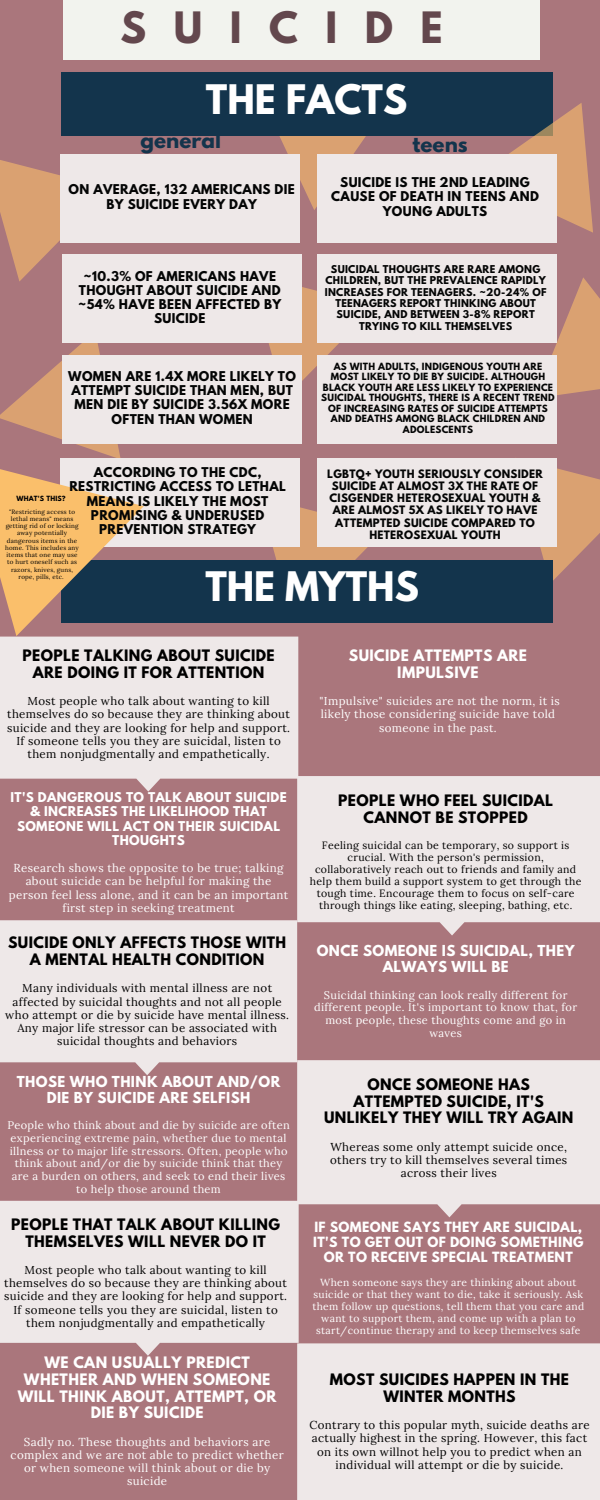
<style>
.page{position:relative;width:600px;height:1500px;background:#aa767c}
.page>*{position:absolute;margin:0;border:0;box-sizing:border-box;transform-origin:0 0}
.t1{font:700 38.3px "League Spartan";letter-spacing:.72em;color:#63474d}
.t2{font:700 36.1px "League Spartan";color:#fff}
.t3{font:700 20px "League Spartan";color:#13344c}
.t4{font:700 14px/16.7px "League Spartan";letter-spacing:.03em;color:#000;text-align:center}
.t5{font:700 14px/16.7px "League Spartan";letter-spacing:.03em;color:#fff;text-align:center}
.t6{font:700 13.4px/16px "League Spartan";letter-spacing:.03em;color:#fff;text-align:center}
.t7{font:700 12.5px/14.9px "League Spartan";letter-spacing:.03em;color:#fff;text-align:center}
.t8{font:700 12px/14.3px "League Spartan";letter-spacing:.03em;color:#040505;text-align:center}
.t9{font:700 12px/14.4px "League Spartan";letter-spacing:.03em;color:#fff;text-align:center}
.t10{font:11.5px/13.3px "Lora";letter-spacing:.03em;color:#000;text-align:center}
.t11{font:11.5px/13.3px "Lora";letter-spacing:.03em;color:#fff;text-align:center}
.t12{font:11px/12.7px "Lora";letter-spacing:.03em;color:#fff;text-align:center}
.t13{font:10.5px/12px "Lora";letter-spacing:.03em;color:#000;text-align:center}
.t14{font:10.3px/11.8px "Lora";letter-spacing:.03em;color:#fff;text-align:center}
.t15{font:700 10.3px/12.2px "League Spartan";letter-spacing:.03em;color:#040505;text-align:center}
.t16{font:700 9.6px/11.4px "League Spartan";letter-spacing:.03em;color:#040505;text-align:center}
.t17{font:700 8.8px/10.5px "League Spartan";letter-spacing:.03em;color:#040505;text-align:center}
.t18{font:700 6.3px "League Spartan";letter-spacing:.03em;color:#000}
.t19{font:6.2px/7.3px "Lora";letter-spacing:.03em;color:#000;text-align:center}
</style>
<div class="page">
<svg style="left:0;top:135px;width:128px;height:146px"></svg>
<svg style="left:249px;top:135px;width:140px;height:75px"></svg>
<div style="left:61px;top:73px;width:491px;height:62px;background:#13344c"></div>
<div style="left:64px;top:0;width:476px;height:60px;background:#f2f3ee"></div>
<svg style="left:0;top:637px;width:298px;height:155px;background:#e8dedf"></svg>
<svg style="left:494px;top:277px;width:106px;height:306px"></svg>
<svg style="left:249px;top:254px;width:144px;height:127px"></svg>
<div style="left:317px;top:355px;width:240px;height:88px;background:#eee8e8"></div>
<div style="left:60px;top:154px;width:240px;height:88px;background:#eee8e8"></div>
<svg style="left:475px;top:75px;width:118px;height:158px"></svg>
<div style="left:317px;top:255px;width:240px;height:88px;background:#eee8e8"></div>
<svg style="left:0;top:343px;width:170px;height:101px"></svg>
<div style="left:62px;top:355px;width:240px;height:88px;background:#eee8e8"></div>
<div style="left:317px;top:154px;width:240px;height:88px;background:#eee8e8"></div>
<div style="left:62px;top:255px;width:240px;height:88px;background:#eee8e8"></div>
<svg style="left:273px;top:507px;width:95px;height:53px;background:#d69d71"></svg>
<div style="left:317px;top:458px;width:240px;height:89px;background:#eee8e8"></div>
<div style="left:60px;top:458px;width:240px;height:89px;background:#eee8e8"></div>
<div style="left:61px;top:560px;width:491px;height:63px;background:#13344c"></div>
<svg style="left:0;top:419px;width:168px;height:217px"></svg>
<div style="left:297px;top:1343px;width:303px;height:157px;background:#eee8e8"></div>
<svg style="left:0;top:1201px;width:299px;height:155px;background:#e8dedf"></svg>
<svg style="left:297px;top:1060px;width:303px;height:157px;background:#e8dfdf"></svg>
<svg style="left:0;top:920px;width:297px;height:155px;background:#e8dedf"></svg>
<svg style="left:297px;top:776px;width:303px;height:160px;background:#e8dede"></svg>
<p class="t1" style="left:121px;top:8px;width:324px">SUICIDE</p>
<p class="t2" style="left:206px;top:81px;width:203px">THE FACTS</p>
<p class="t3" style="left:140px;top:130px;width:82px">general</p>
<p class="t3" style="left:413px;top:134px;width:57px">teens</p>
<p class="t8" style="left:69px;top:184px;width:228px">ON AVERAGE, 132 AMERICANS DIE<br>BY SUICIDE EVERY DAY</p>
<p class="t8" style="left:331px;top:177px;width:209px">SUICIDE IS THE 2ND LEADING<br>CAUSE OF DEATH IN TEENS AND<br>YOUNG ADULTS</p>
<p class="t8" style="left:78px;top:270px;width:205px">~10.3% OF AMERICANS HAVE<br>THOUGHT ABOUT SUICIDE AND ~54% HAVE BEEN AFFECTED BY<br>SUICIDE</p>
<p class="t16" style="left:325px;top:265px;width:223px">SUICIDAL THOUGHTS ARE RARE AMONG CHILDREN, BUT THE PREVALENCE RAPIDLY INCREASES FOR TEENAGERS. ~20-24% OF TEENAGERS REPORT THINKING ABOUT SUICIDE, AND BETWEEN 3-8% REPORT TRYING TO KILL THEMSELVES</p>
<p class="t8" style="left:68px;top:371px;width:229px">WOMEN ARE 1.4X MORE LIKELY TO<br>ATTEMPT SUICIDE THAN MEN, BUT<br>MEN DIE BY SUICIDE 3.56X MORE<br>OFTEN THAN WOMEN</p>
<p class="t17" style="left:321px;top:362px;width:235px">AS WITH ADULTS, INDIGENOUS YOUTH ARE MOST LIKELY TO DIE BY SUICIDE. ALTHOUGH BLACK YOUTH ARE LESS LIKELY TO EXPERIENCE SUICIDAL THOUGHTS, THERE IS A RECENT TREND OF INCREASING RATES OF SUICIDE ATTEMPTS AND DEATHS AMONG BLACK CHILDREN AND ADOLESCENTS</p>
<p class="t8" style="left:69px;top:467px;width:218px">ACCORDING TO THE CDC,<br>RESTRICTING ACCESS TO LETHAL<br>MEANS IS LIKELY THE MOST<br>PROMISING &amp; UNDERUSED<br>PREVENTION STRATEGY</p>
<p class="t15" style="left:327px;top:469px;width:217px">LGBTQ+ YOUTH SERIOUSLY CONSIDER<br>SUICIDE AT ALMOST 3X THE RATE OF<br>CISGENDER HETEROSEXUAL YOUTH &amp;<br>ARE ALMOST 5X AS LIKELY TO HAVE<br>ATTEMPTED SUICIDE COMPARED TO<br>HETEROSEXUAL YOUTH</p>
<p class="t18" style="left:17px;top:495px;width:51px">WHAT'S THIS?</p>
<p class="t19" style="left:5px;top:508px;width:75px">"Restricting access to lethal means" means getting rid of or locking away potentially dangerous items in the home. This includes any items that one may use to hurt oneself such as razors, knives, guns, rope, pills, etc.</p>
<p class="t2" style="left:205px;top:569px;width:215px">THE MYTHS</p>
<p class="t4" style="left:22px;top:649px;width:254px">PEOPLE TALKING ABOUT SUICIDE<br>ARE DOING IT FOR ATTENTION</p>
<p class="t10" style="left:7px;top:694px;width:284px">Most people who talk about wanting to kill themselves do so because they are thinking about suicide and they are looking for help and support.<br>If someone tells you they are suicidal, listen to them nonjudgmentally and empathetically.</p>
<p class="t9" style="left:11px;top:792px;width:278px">IT'S DANGEROUS TO TALK ABOUT SUICIDE &amp; INCREASES THE LIKELIHOOD THAT<br>SOMEONE WILL ACT ON THEIR SUICIDAL<br>THOUGHTS</p>
<p class="t11" style="left:9px;top:861px;width:281px">Research shows the opposite to be true; talking about suicide can be helpful for making the person feel less alone, and it can be an important first step in seeking treatment</p>
<p class="t4" style="left:8px;top:936px;width:280px">SUICIDE ONLY AFFECTS THOSE WITH<br>A MENTAL HEALTH CONDITION</p>
<p class="t10" style="left:5px;top:981px;width:285px">Many individuals with mental illness are not affected by suicidal thoughts and not all people who attempt or die by suicide have mental illness.<br>Any major life stressor can be associated with suicidal thoughts and behaviors</p>
<p class="t6" style="left:17px;top:1075px;width:265px">THOSE WHO THINK ABOUT AND/OR<br>DIE BY SUICIDE ARE SELFISH</p>
<p class="t12" style="left:7px;top:1119px;width:284px">People who think about and die by suicide are often experiencing extreme pain, whether due to mental illness or to major life stressors. Often, people who think about and/or die by suicide think that they are a burden on others, and seek to end their lives to help those around them</p>
<p class="t4" style="left:11px;top:1218px;width:270px">PEOPLE THAT TALK ABOUT KILLING<br>THEMSELVES WILL NEVER DO IT</p>
<p class="t10" style="left:4px;top:1263px;width:284px">Most people who talk about wanting to kill themselves do so because they are thinking about suicide and they are looking for help and support.<br>If someone tells you they are suicidal, listen to them nonjudgmentally and empathetically</p>
<p class="t5" style="left:18px;top:1356px;width:260px">WE CAN USUALLY PREDICT<br>WHETHER AND WHEN SOMEONE<br>WILL THINK ABOUT, ATTEMPT, OR<br>DIE BY SUICIDE</p>
<p class="t11" style="left:11px;top:1435px;width:275px">Sadly no. These thoughts and behaviors are complex and we are not able to predict whether or when someone will think about or die by suicide</p>
<p class="t5" style="left:349px;top:649px;width:180px">SUICIDE ATTEMPTS ARE<br>IMPULSIVE</p>
<p class="t11" style="left:320px;top:694px;width:242px">"Impulsive" suicides are not the norm, it is likely those considering suicide have told someone in the past.</p>
<p class="t4" style="left:338px;top:794px;width:216px">PEOPLE WHO FEEL SUICIDAL<br>CANNOT BE STOPPED</p>
<p class="t13" style="left:310px;top:839px;width:273px">Feeling suicidal can be temporary, so support is crucial. With the person's permission, collaboratively reach out to friends and family and help them build a support system to get through the tough time. Encourage them to focus on self-care through things like eating, sleeping, bathing, etc.</p>
<p class="t6" style="left:317px;top:945px;width:259px">ONCE SOMEONE IS SUICIDAL, THEY<br>ALWAYS WILL BE</p>
<p class="t12" style="left:314px;top:988px;width:265px">Suicidal thinking can look really different for different people. It's important to know that, for most people, these thoughts come and go in waves</p>
<p class="t4" style="left:324px;top:1078px;width:251px">ONCE SOMEONE HAS<br>ATTEMPTED SUICIDE, IT'S<br>UNLIKELY THEY WILL TRY AGAIN</p>
<p class="t10" style="left:330px;top:1140px;width:239px">Whereas some only attempt suicide once, others try to kill themselves several times across their lives</p>
<p class="t7" style="left:313px;top:1221px;width:272px">IF SOMEONE SAYS THEY ARE SUICIDAL,<br>IT'S TO GET OUT OF DOING SOMETHING<br>OR TO RECEIVE SPECIAL TREATMENT</p>
<p class="t14" style="left:312px;top:1276px;width:273px">When someone says they are thinking about about suicide or that they want to die, take it seriously. Ask them follow up questions, tell them that you care and want to support them, and come up with a plan to start/continue therapy and to keep themselves safe</p>
<p class="t4" style="left:330px;top:1373px;width:241px">MOST SUICIDES HAPPEN IN THE<br>WINTER MONTHS</p>
<p class="t10" style="left:309px;top:1418px;width:282px">Contrary to this popular myth, suicide deaths are actually highest in the spring. However, this fact on its own willnot help you to predict when an individual will attempt or die by suicide.</p>
</div>
